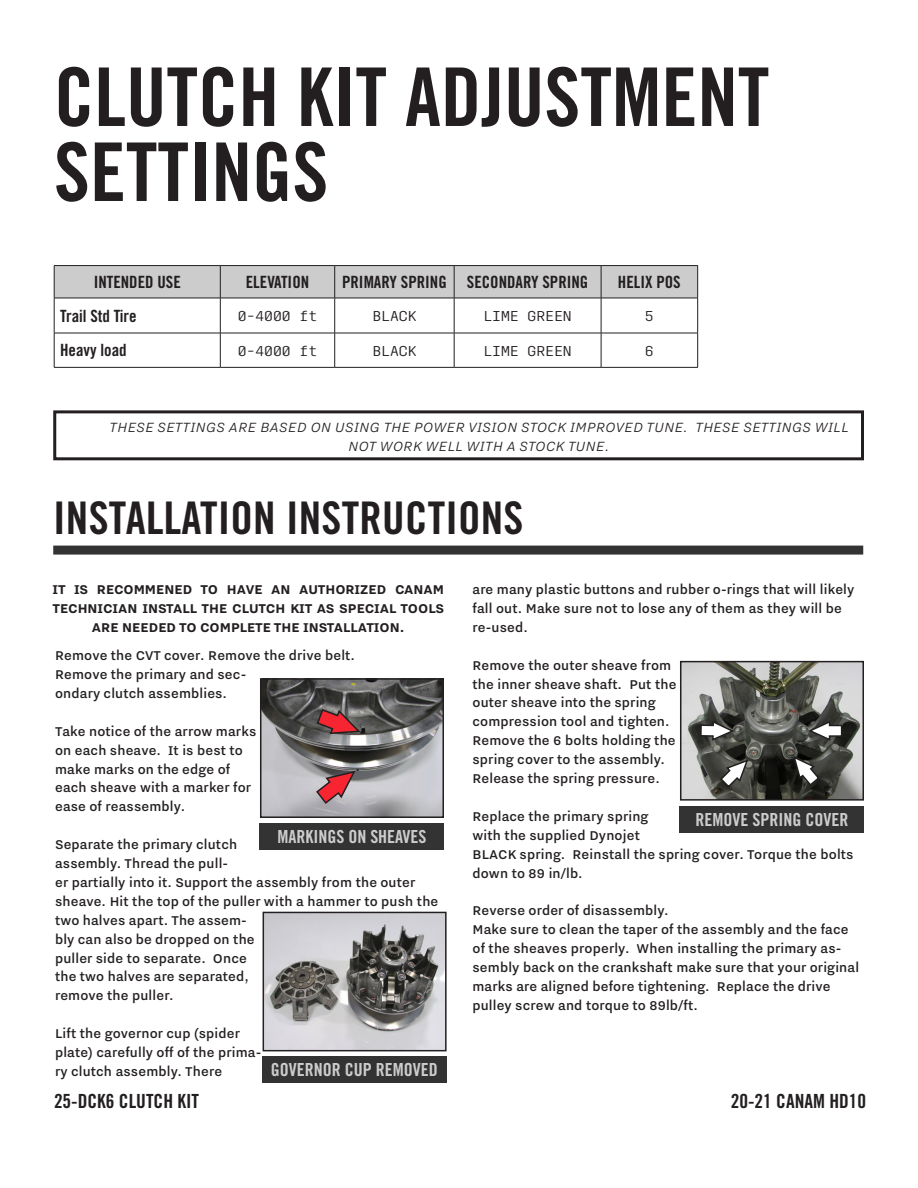
<style>
.page{position:relative;width:918px;height:1188px;background:#fff}
.page>*{position:absolute;margin:0;border:0;box-sizing:border-box;transform-origin:0 0}
.Headline{font:81px/75px "Trade Gothic LT Std Bd Cn 20";color:#231f20}
.Section_Title{font:45px "Trade Gothic LT Std Bd Cn 20";letter-spacing:.005em;color:#231f20}
.t1{font:19.5px "Trade Gothic LT Std Bd Cn 20";color:#231f20}
.Image_Note{font:18px "Trade Gothic LT Std Bd Cn 20";color:#ccc}
.t2{font:16.8px "Trade Gothic LT Std Bd Cn 20";color:#231f20}
.Step_Notes{font:italic 300 16.5px/19.5px "Nitti Grotesk";letter-spacing:.03em;color:#231f20;text-align:center}
.General_Text{font:500 15.75px/18.9px "Nitti Grotesk";letter-spacing:.01em;color:#231f20}
.General_Text_bold{font:700 15.75px/18.9px "Nitti Grotesk";color:#231f20;text-align:center}
.t3{font:14.25px "Trim Mono";color:#231f20}
</style>
<div class="page">
<div style="left:55px;top:266px;width:642px;height:32px;background:#ccc"></div>
<hr style="left:54px;top:265px;width:166px;height:1px;background:#231f20">
<hr style="left:54px;top:266px;width:1px;height:32px;background:#231f20">
<hr style="left:220px;top:265px;width:115px;height:1px;background:#231f20">
<hr style="left:335px;top:265px;width:119px;height:1px;background:#231f20">
<hr style="left:454px;top:265px;width:147px;height:1px;background:#231f20">
<hr style="left:601px;top:265px;width:97px;height:1px;background:#231f20">
<hr style="left:601px;top:266px;width:1px;height:32px;background:#231f20">
<hr style="left:697px;top:266px;width:1px;height:32px;background:#231f20">
<hr style="left:54px;top:298px;width:1px;height:35px;background:#231f20">
<hr style="left:601px;top:298px;width:1px;height:35px;background:#231f20">
<hr style="left:697px;top:298px;width:1px;height:35px;background:#231f20">
<hr style="left:54px;top:333px;width:1px;height:34px;background:#231f20">
<hr style="left:601px;top:333px;width:1px;height:34px;background:#231f20">
<hr style="left:697px;top:333px;width:1px;height:34px;background:#231f20">
<hr style="left:220px;top:266px;width:1px;height:32px;background:#231f20">
<hr style="left:334px;top:266px;width:1px;height:32px;background:#231f20">
<hr style="left:454px;top:266px;width:1px;height:32px;background:#231f20">
<hr style="left:54px;top:298px;width:166px;height:1px;background:#231f20">
<hr style="left:220px;top:298px;width:115px;height:1px;background:#231f20">
<hr style="left:220px;top:298px;width:1px;height:35px;background:#231f20">
<hr style="left:335px;top:298px;width:119px;height:1px;background:#231f20">
<hr style="left:334px;top:298px;width:1px;height:35px;background:#231f20">
<hr style="left:454px;top:298px;width:147px;height:1px;background:#231f20">
<hr style="left:454px;top:298px;width:1px;height:35px;background:#231f20">
<hr style="left:601px;top:298px;width:97px;height:1px;background:#231f20">
<hr style="left:54px;top:333px;width:166px;height:1px;background:#231f20">
<hr style="left:220px;top:333px;width:115px;height:1px;background:#231f20">
<hr style="left:220px;top:333px;width:1px;height:34px;background:#231f20">
<hr style="left:335px;top:333px;width:119px;height:1px;background:#231f20">
<hr style="left:334px;top:333px;width:1px;height:34px;background:#231f20">
<hr style="left:454px;top:333px;width:147px;height:1px;background:#231f20">
<hr style="left:454px;top:333px;width:1px;height:34px;background:#231f20">
<hr style="left:601px;top:333px;width:97px;height:1px;background:#231f20">
<hr style="left:54px;top:367px;width:166px;height:1px;background:#231f20">
<hr style="left:220px;top:367px;width:115px;height:1px;background:#231f20">
<hr style="left:335px;top:367px;width:119px;height:1px;background:#231f20">
<hr style="left:454px;top:367px;width:147px;height:1px;background:#231f20">
<hr style="left:601px;top:367px;width:97px;height:1px;background:#231f20">
<div style="left:53px;top:410px;width:811px;height:50px;border:3px solid #231f20"></div>
<img style="left:266px;top:915px;width:178px;height:133px">
<div style="left:263px;top:912px;width:184px;height:139px;border:2px solid #231f20"></div>
<div style="left:262px;top:1057px;width:184px;height:26px;background:#333"></div>
<div style="left:53px;top:546px;width:810px;height:9px;background:#333"></div>
<img style="left:263px;top:681px;width:178px;height:134px">
<div style="left:260px;top:678px;width:184px;height:140px;border:2px solid #231f20"></div>
<div style="left:260px;top:823px;width:184px;height:27px;background:#333"></div>
<svg style="left:316px;top:708px;width:46px;height:27px"></svg>
<svg style="left:315px;top:770px;width:42px;height:35px"></svg>
<img style="left:683px;top:664px;width:178px;height:134px">
<div style="left:680px;top:661px;width:184px;height:140px;border:2px solid #231f20"></div>
<div style="left:680px;top:806px;width:184px;height:26px;background:#333"></div>
<svg style="left:719px;top:758px;width:31px;height:31px"></svg>
<svg style="left:699px;top:719px;width:37px;height:23px"></svg>
<svg style="left:792px;top:755px;width:29px;height:32px"></svg>
<svg style="left:807px;top:720px;width:36px;height:22px"></svg>
<p class="Headline" style="left:54px;top:59px;width:717px">CLUTCH KIT ADJUSTMENT<br>SETTINGS</p>
<p class="t2" style="left:94px;top:272px;width:89px">INTENDED USE</p>
<p class="t2" style="left:246px;top:272px;width:65px">ELEVATION</p>
<p class="t2" style="left:342px;top:272px;width:106px">PRIMARY SPRING</p>
<p class="t2" style="left:467px;top:272px;width:123px">SECONDARY SPRING</p>
<p class="t2" style="left:618px;top:272px;width:64px">HELIX POS</p>
<p class="t2" style="left:60px;top:305px;width:78px">Trail Std Tire</p>
<p class="t3" style="left:238px;top:308px;width:81px">0-4000 ft</p>
<p class="t3" style="left:372px;top:308px;width:46px">BLACK</p>
<p class="t3" style="left:483px;top:308px;width:90px">LIME GREEN</p>
<p class="t3" style="left:645px;top:308px;width:10px">5</p>
<p class="t2" style="left:60px;top:340px;width:68px">Heavy load</p>
<p class="t3" style="left:238px;top:343px;width:81px">0-4000 ft</p>
<p class="t3" style="left:372px;top:343px;width:46px">BLACK</p>
<p class="t3" style="left:483px;top:343px;width:90px">LIME GREEN</p>
<p class="t3" style="left:645px;top:343px;width:10px">6</p>
<p class="Step_Notes" style="left:110px;top:417px;width:741px">THESE SETTINGS ARE BASED ON USING THE POWER VISION STOCK IMPROVED TUNE. THESE SETTINGS WILL<br>NOT WORK WELL WITH A STOCK TUNE.</p>
<p class="Section_Title" style="left:53px;top:491px;width:472px">INSTALLATION INSTRUCTIONS</p>
<p class="General_Text_bold" style="left:52px;top:580px;width:393px">IT IS RECOMMENED TO HAVE AN AUTHORIZED CANAM<br>TECHNICIAN INSTALL THE CLUTCH KIT AS SPECIAL TOOLS<br>ARE NEEDED TO COMPLETE THE INSTALLATION.</p>
<p class="General_Text" style="left:55px;top:646px;width:301px">Remove the CVT cover. Remove the drive belt.</p>
<p class="General_Text" style="left:55px;top:665px;width:193px">Remove the primary and sec&shy;ondary clutch assemblies.</p>
<p class="General_Text" style="left:55px;top:721px;width:203px">Take notice of the arrow marks on each sheave. It is best to make marks on the edge of each sheave with a marker for ease of reassembly.</p>
<p class="General_Text" style="left:55px;top:835px;width:385px">Separate the primary clutch<br>assembly. Thread the pull-<br>er partially into it. Support the assembly from the outer sheave. Hit the top of the puller with a hammer to push the two halves apart. The assem-<br>bly can also be dropped on the<br>puller side to separate. Once<br>the two halves are separated,<br>remove the puller.</p>
<p class="General_Text" style="left:55px;top:1024px;width:208px">Lift the governor cup (spider plate) carefully off of the prima&shy;ry clutch assembly. There</p>
<p class="Image_Note" style="left:277px;top:826px;width:151px">MARKINGS ON SHEAVES</p>
<p class="Image_Note" style="left:271px;top:1059px;width:168px">GOVERNOR CUP REMOVED</p>
<p class="General_Text" style="left:472px;top:580px;width:383px">are many plastic buttons and rubber o-rings that will likely fall out. Make sure not to lose any of them as they will be re-used.</p>
<p class="General_Text" style="left:472px;top:655px;width:205px">Remove the outer sheave from the inner sheave shaft. Put the outer sheave into the spring compression tool and tighten.<br>Remove the 6 bolts holding the spring cover to the assembly.<br>Release the spring pressure.</p>
<p class="General_Text" style="left:472px;top:806px;width:383px">Replace the primary spring<br>with the supplied Dynojet<br>BLACK spring. Reinstall the spring cover. Torque the bolts down to 89 in/lb.</p>
<p class="General_Text" style="left:472px;top:901px;width:198px">Reverse order of disassembly.</p>
<p class="General_Text" style="left:472px;top:920px;width:388px">Make sure to clean the taper of the assembly and the face of the sheaves properly. When installing the primary as&shy;sembly back on the crankshaft make sure that your original marks are aligned before tightening. Replace the drive pulley screw and torque to 89lb/ft.</p>
<p class="Image_Note" style="left:696px;top:808px;width:154px">REMOVE SPRING COVER</p>
<p class="t1" style="left:54px;top:1089px;width:147px">25-DCK6 CLUTCH KIT</p>
<p class="t1" style="left:731px;top:1089px;width:137px">20-21 CANAM HD10</p>
</div>
